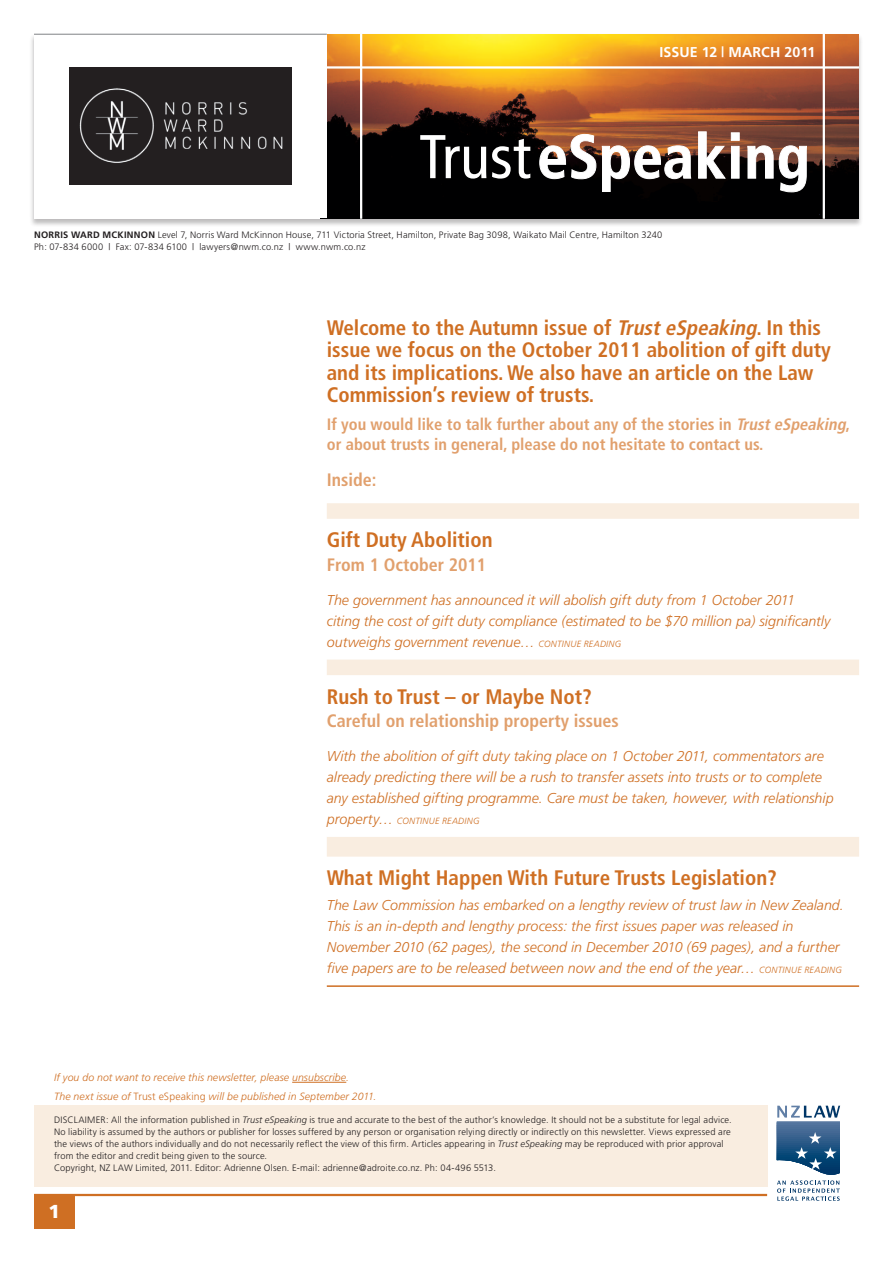
<style>
.page{position:relative;width:893px;height:1263px;background:#fff}
.page>*{position:absolute;margin:0;border:0;box-sizing:border-box;transform-origin:0 0}
.t1{font:700 condensed 21px/22.5px "Frutiger";color:#cf6f23}
.t2{font:900 18.75px "Frutiger";color:#fff}
.t3{font:700 condensed 18px "Frutiger";color:#e1a06d}
.t4{font:700 condensed 16.5px/19.5px "Frutiger";color:#e1a06d}
.t5{font:italic 300 14.25px/21px "Frutiger";color:#cf6f23}
.t6{font:700 14.25px "Frutiger";letter-spacing:.005em;color:#fff}
.t7{font:italic 300 10.5px/18.3px "Frutiger";letter-spacing:.01em;color:#cf6f23}
.t8{font:300 9.3px/12px "Frutiger";letter-spacing:.015em;color:#231f20}
.t9{font:italic 300 9px "Frutiger";letter-spacing:.03em;color:#cf6f23}
.s1{font-weight:700}
.s2{font-style:italic}
.s3{font-size:9px}
.s4{font-size:14.25px}
.s5{font-style:normal}
</style>
<div class="page">
<svg style="left:777px;top:1106px;width:63px;height:95px"></svg>
<div style="left:29px;top:34px;width:835px;height:193px;background:#231f20;opacity:.3"></div>
<img style="left:327px;top:34px;width:532px;height:184px">
<div style="left:34px;top:1106px;width:733px;height:81px;background:#f9ede0"></div>
<hr style="left:34px;top:1194px;width:733px;height:2px;background:#cf6f23">
<div style="left:34px;top:1194px;width:40px;height:35px;background:#cf6f23"></div>
<hr style="left:292px;top:1082px;width:54px;height:1px;background:#cf6f23">
<hr style="left:360px;top:34px;width:2px;height:185px;background:#fff">
<hr style="left:823px;top:34px;width:2px;height:185px;background:#fff">
<hr style="left:34px;top:66px;width:825px;height:3px;background:#fff">
<div style="left:34px;top:30px;width:293px;height:188px;background:#fff"></div>
<hr style="left:34px;top:34px;width:293px;height:1px;background:#808285">
<svg style="left:539px;top:131px;width:268px;height:62px"></svg>
<svg style="left:420px;top:135px;width:110px;height:44px"></svg>
<svg style="left:327px;top:503px;width:532px;height:354px"></svg>
<hr style="left:327px;top:985px;width:532px;height:2px;background:#cf6f23">
<img style="left:69px;top:67px;width:223px;height:118px">
<h3 class="t6" style="left:659px;top:44px;width:157px">ISSUE 12 | MARCH 2011</h3>
<p class="t8" style="left:34px;top:229px;width:630px"><span class="s1">NORRIS WARD MCKINNON</span> Level 7, Norris Ward McKinnon House, 711 Victoria Street, Hamilton, Private Bag 3098, Waikato Mail Centre, Hamilton 3240<br>Ph: 07-834 6000 | Fax: 07-834 6100 | lawyers@nwm.co.nz | www.nwm.co.nz</p>
<h1 class="t1" style="left:327px;top:316px;width:506px">Welcome to the Autumn issue of <span class="s2">TrusteSpeaking</span>. In this issue we focus on the October 2011 abolition of gift duty and its implications. We also have an article on the Law Commission’s review of trusts.</h1>
<h3 class="t4" style="left:327px;top:415px;width:525px">If you would like to talk further about any of the stories in <span class="s2">TrusteSpeaking</span>, or about trusts in general, please do not hesitate to contact us.</h3>
<h3 class="t3" style="left:327px;top:469px;width:51px">Inside:</h3>
<h1 class="t1" style="left:327px;top:529px;width:167px">Gift Duty Abolition</h1>
<h3 class="t3" style="left:327px;top:554px;width:161px">From 1 October 2011</h3>
<h3 class="t5" style="left:327px;top:589px;width:505px">The government has announced it will abolish gift duty from 1 October 2011 citing the cost of gift duty compliance (estimated to be $70 million pa) significantly outweighs government revenue… <span class="s3">CONTINUE READING</span></h3>
<h1 class="t1" style="left:327px;top:685px;width:267px">Rush to Trust – or Maybe Not?</h1>
<h3 class="t3" style="left:327px;top:710px;width:293px">Careful on relationship property issues</h3>
<p class="t5" style="left:327px;top:746px;width:508px">With the abolition of gift duty taking place on 1 October 2011, commentators are already predicting there will be a rush to transfer assets into trusts or to complete any established gifting programme. Care must be taken, however, with relationship</p>
<p class="t9" style="left:327px;top:816px;width:154px"><span class="s4">property…</span> CONTINUE READING</p>
<h1 class="t1" style="left:327px;top:867px;width:452px">What Might Happen With Future Trusts Legislation?</h1>
<p class="t5" style="left:327px;top:895px;width:518px">The Law Commission has embarked on a lengthy review of trust law in New Zealand.<br>This is an in-depth and lengthy process: the first issues paper was released in November 2010 (62 pages), the second in December 2010 (69 pages), and a further five papers are to be released between now and the end of the year… <span class="s3">CONTINUE READING</span></p>
<p class="t7" style="left:54px;top:1068px;width:324px">If you do not want to receive this newsletter, please unsubscribe.<br>The next issue of <span class="s5">Trust eSpeaking</span> will be published in September 2011.</p>
<p class="t8" style="left:54px;top:1113px;width:679px">DISCLAIMER: All the information published in <span class="s2">Trust eSpeaking</span> is true and accurate to the best of the author’s knowledge. It should not be a substitute for legal advice.<br>No liability is assumed by the authors or publisher for losses suffered by any person or organisation relying directly or indirectly on this newsletter. Views expressed are the views of the authors individually and do not necessarily reflect the view of this firm. Articles appearing in <span class="s2">Trust eSpeaking</span> may be reproduced with prior approval from the editor and credit being given to the source.<br>Copyright, NZ LAW Limited, 2011. Editor: Adrienne Olsen. E-mail: adrienne@adroite.co.nz. Ph: 04-496 5513.</p>
<h2 class="t2" style="left:48px;top:1200px;width:13px">1</h2>
</div>
